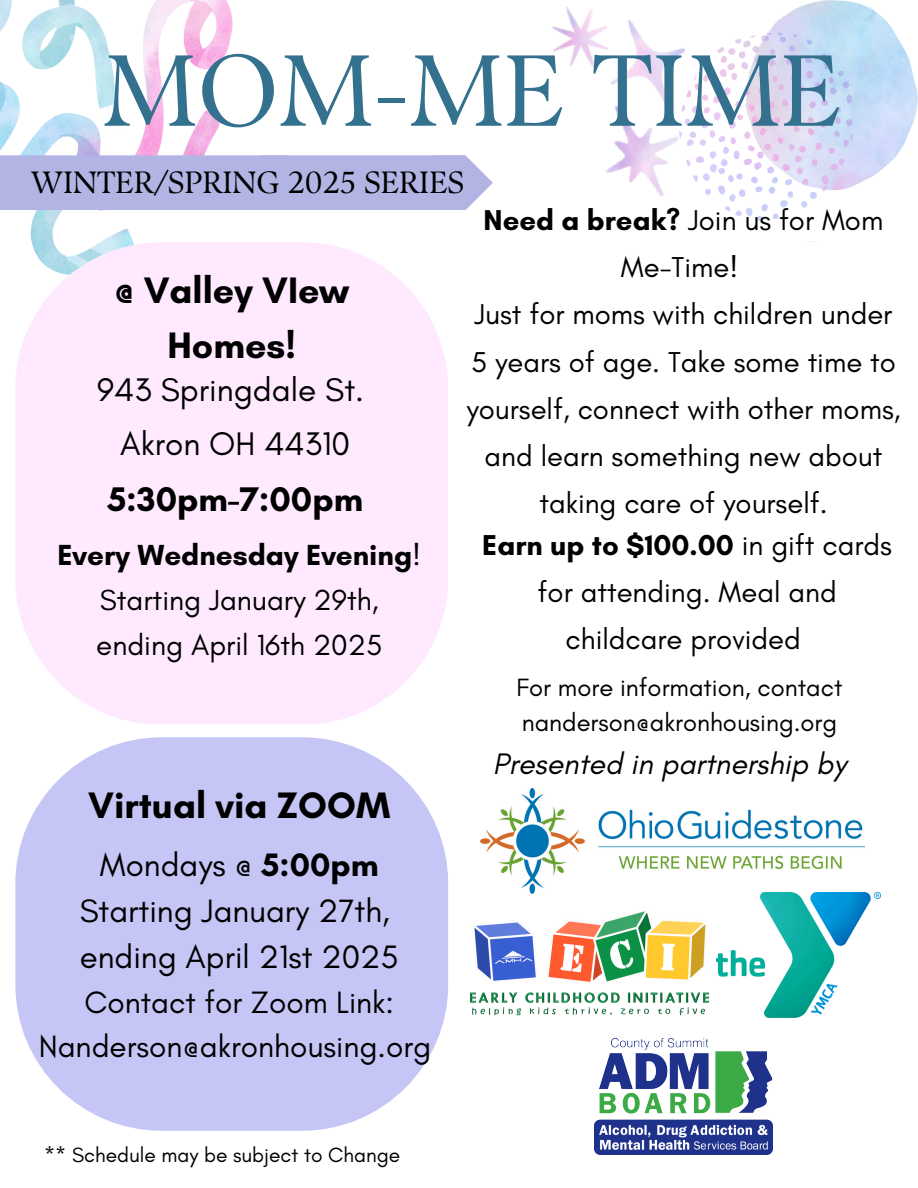
<style>
.page{position:relative;width:918px;height:1188px;background:#fff}
.page>*{position:absolute;margin:0;border:0;box-sizing:border-box;transform-origin:0 0}
.t1{font:100.95px "TY Serif D";color:#33718f}
.t2{font:700 37.5px/55.2px "Glacial Indifference";color:#000;text-align:center}
.t3{font:700 34.8px "Glacial Indifference";color:#000}
.t4{font:33.3px/54px "Glacial Indifference";color:#000;text-align:center}
.t5{font:33px/46.2px "Glacial Indifference";color:#000;text-align:center}
.t6{font:31.5px/43.8px "Glacial Indifference";color:#000;text-align:center}
.t7{font:30.75px "TY Serif D";color:#000}
.t8{font:italic 30.3px "Glacial Indifference";color:#000}
.t9{font:29.55px/45px "Glacial Indifference";color:#000;text-align:center}
.t10{font:29.25px/47.2px "Glacial Indifference";color:#000;text-align:center}
.t11{font:25.5px/34.8px "Glacial Indifference";color:#000}
.t12{font:21px "Glacial Indifference";color:#000}
.s1{font-weight:700}
</style>
<div class="page">
<img style="left:0;top:0;width:233px;height:275px">
<img style="left:735px;top:0;width:183px;height:242px">
<img style="left:552px;top:0;width:184px;height:213px">
<div style="left:15px;top:242px;width:433px;height:482px;background:#fee9ff;border-radius:146px"></div>
<div style="left:0;top:155px;width:493px;height:55px;background:#b2b4e4"></div>
<img style="left:481px;top:788px;width:383px;height:105px">
<img style="left:469px;top:911px;width:248px;height:105px">
<img style="left:595px;top:1038px;width:178px;height:116px">
<div style="left:15px;top:737px;width:433px;height:394px;background:#c6c6f6;border-radius:146px"></div>
<img style="left:717px;top:893px;width:163px;height:125px">
<h4 class="t1" style="left:103px;top:30px;width:740px">MOM-ME TIME</h4>
<h5 class="t7" style="left:30px;top:164px;width:435px">WINTER/SPRING 2025 SERIES</h5>
<p class="t2" style="left:114px;top:262px;width:236px">@ Valley VIew<br>Homes!</p>
<h5 class="t4" style="left:97px;top:362px;width:268px">943 Springdale St.<br>Akron OH 44310</h5>
<h5 class="t3" style="left:107px;top:478px;width:257px">5:30pm-7:00pm</h5>
<p class="t9" style="left:57px;top:532px;width:365px"><span class="s1">Every Wednesday Evening</span>!<br>Starting January 29th, ending April 16th 2025</p>
<p class="t2" style="left:88px;top:777px;width:303px">Virtual via ZOOM</p>
<p class="t5" style="left:80px;top:841px;width:321px">Mondays @ <span class="s1">5:00pm<br></span>Starting January 27th, ending April 21st 2025</p>
<p class="t6" style="left:39px;top:980px;width:394px">Contact for Zoom Link:<br>Nanderson@akronhousing.org</p>
<p class="t12" style="left:44px;top:1142px;width:358px">** Schedule may be subject to Change</p>
<h6 class="t10" style="left:466px;top:196px;width:436px"><span class="s1">Need a break?</span> Join us for Mom<br>Me-Time!<br>Just for moms with children under<br>5 years of age. Take some time to yourself, connect with other moms, and learn something new about taking care of yourself.</h6>
<h2 class="t10" style="left:482px;top:521px;width:411px"><span class="s1">Earn up to $100.00</span> in gift cards for attending. Meal and childcare provided</h2>
<h4 class="t11" style="left:516px;top:670px;width:327px">For more information, contact nanderson@akronhousing.org</h4>
<h4 class="t8" style="left:493px;top:745px;width:355px">Presented in partnership by</h4>
</div>
